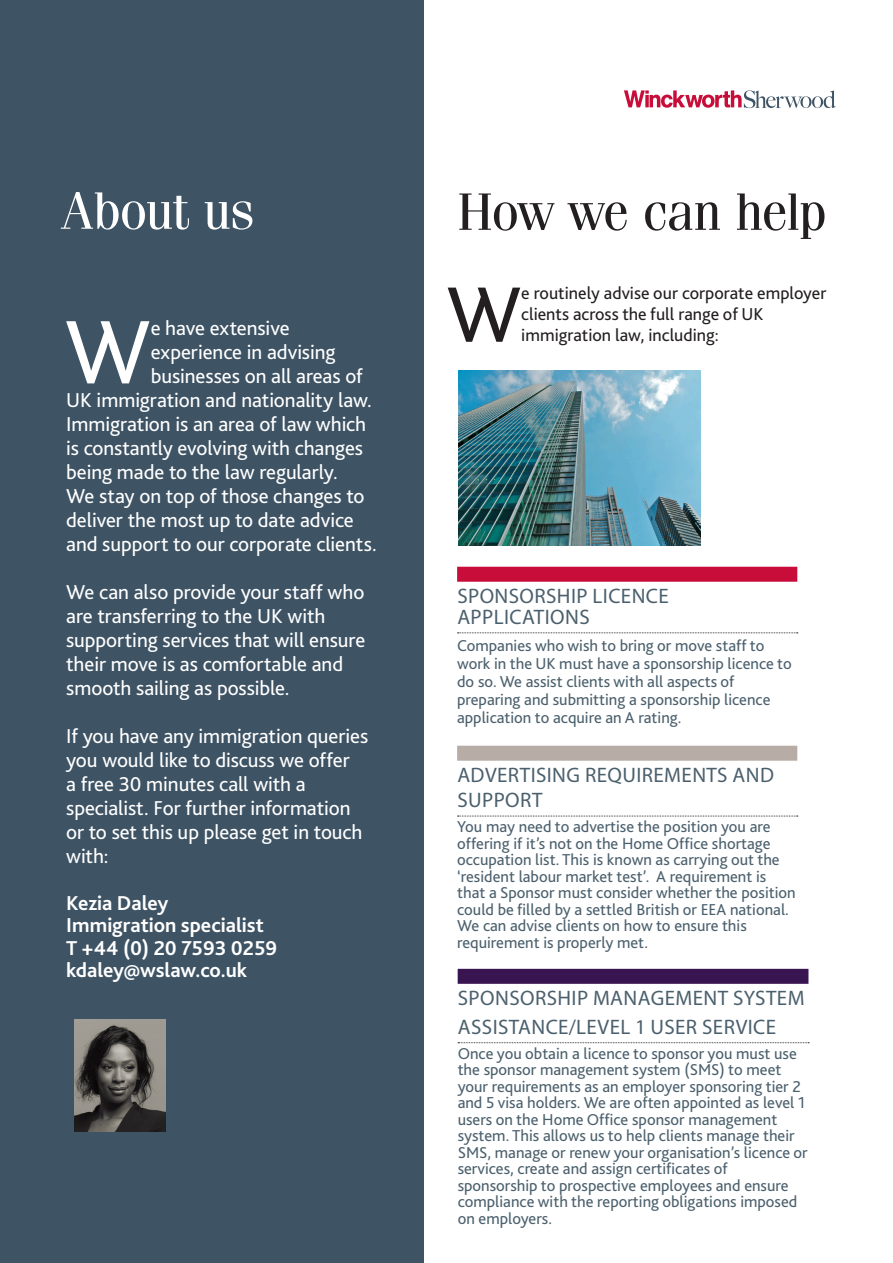
<style>
.page{position:relative;width:893px;height:1263px;background:#fff}
.page>*{position:absolute;margin:0;border:0;box-sizing:border-box;transform-origin:0 0}
.t1{font:93.9px "Bliss";color:#fff}
.Table_Body_Copy{font:81.75px "Bliss";color:#231f20}
.t2{font:52.5px "Fenice Std";letter-spacing:-.035em;color:#231f20}
.t3{font:52.5px "Fenice Std";letter-spacing:-.02em;color:#fff}
.t4{font:21px/24px "Bliss";letter-spacing:-.005em;color:#fff}
.Org_Team_Sector{font:21px/21px "Myriad Pro";letter-spacing:.02em;color:#4b606d}
.t5{font:700 21px "Bliss";color:#fff}
.Table_Body_Copy-2{font:18px/21px "Bliss";color:#231f20}
.Body_Text_10pt{font:16.5px/16.5px "Bliss";color:#4b606d}
</style>
<div class="page">
<div style="left:0;top:0;width:423px;height:1263px;background:#3e5364"></div>
<svg style="left:624px;top:90px;width:212px;height:18px"></svg>
<img style="left:74px;top:1019px;width:91px;height:113px">
<div style="left:457px;top:567px;width:340px;height:15px;background:#c80d3a"></div>
<svg style="left:457px;top:632px;width:341px;height:1px"></svg>
<div style="left:457px;top:746px;width:340px;height:15px;background:#b8ada6"></div>
<svg style="left:457px;top:816px;width:341px;height:1px"></svg>
<div style="left:458px;top:969px;width:350px;height:15px;background:#381451"></div>
<svg style="left:458px;top:1042px;width:351px;height:1px"></svg>
<img style="left:458px;top:371px;width:243px;height:174px">
<p class="t3" style="left:62px;top:179px;width:195px">About us</p>
<p class="t1" style="left:65px;top:294px;width:87px">W</p>
<p class="t4" style="left:151px;top:316px;width:140px">e have extensive</p>
<p class="t4" style="left:151px;top:340px;width:186px">experience in advising</p>
<p class="t4" style="left:151px;top:364px;width:213px">businesses on all areas of</p>
<p class="t4" style="left:66px;top:388px;width:307px">UK immigration and nationality law.</p>
<p class="t4" style="left:66px;top:412px;width:302px">Immigration is an area of law which</p>
<p class="t4" style="left:66px;top:436px;width:299px">is constantly evolving with changes</p>
<p class="t4" style="left:66px;top:460px;width:273px">being made to the law regularly.</p>
<p class="t4" style="left:66px;top:484px;width:300px">We stay on top of those changes to</p>
<p class="t4" style="left:66px;top:508px;width:289px">deliver the most up to date advice</p>
<p class="t4" style="left:66px;top:532px;width:312px">and support to our corporate clients.</p>
<p class="t4" style="left:66px;top:580px;width:301px">We can also provide your staff who are transferring to the UK with supporting services that will ensure their move is as comfortable and smooth sailing as possible.</p>
<p class="t4" style="left:66px;top:724px;width:304px">If you have any immigration queries you would like to discuss we offer<br>a free 30 minutes call with a specialist. For further information or to set this up please get in touch with:</p>
<p class="t5" style="left:66px;top:889px;width:104px">Kezia Daley</p>
<p class="t5" style="left:66px;top:912px;width:199px">Immigration specialist</p>
<p class="t5" style="left:66px;top:934px;width:213px">T +44 (0) 20 7593 0259</p>
<p class="t5" style="left:66px;top:957px;width:183px">kdaley@wslaw.co.uk</p>
<p class="t2" style="left:457px;top:180px;width:371px">How we can help</p>
<p class="Table_Body_Copy" style="left:447px;top:264px;width:76px">W</p>
<p class="Table_Body_Copy-2" style="left:521px;top:283px;width:307px">e routinely advise our corporate employer clients across the full range of UK immigration law, including:</p>
<p class="Org_Team_Sector" style="left:457px;top:585px;width:213px">SPONSORSHIP LICENCE<br>APPLICATIONS</p>
<p class="Body_Text_10pt" style="left:457px;top:636px;width:336px;line-height:18px">Companies who wish to bring or move staff to work in the UK must have a sponsorship licence to do so. We assist clients with all aspects of preparing and submitting a sponsorship licence application to acquire an A rating.</p>
<p class="Org_Team_Sector" style="left:457px;top:762px;width:318px;line-height:25.2px">ADVERTISING REQUIREMENTS AND<br>SUPPORT</p>
<p class="Body_Text_10pt" style="left:457px;top:818px;width:340px">You may need to advertise the position you are offering if it’s not on the Home Office shortage occupation list. This is known as carrying out the ‘resident labour market test’. A requirement is that a Sponsor must consider whether the position could be filled by a settled British or EEA national.<br>We can advise clients on how to ensure this requirement is properly met.</p>
<p class="Org_Team_Sector" style="left:458px;top:983px;width:348px;line-height:28.8px">SPONSORSHIP MANAGEMENT SYSTEM<br>ASSISTANCE/LEVEL 1 USER SERVICE</p>
<p class="Body_Text_10pt" style="left:458px;top:1045px;width:352px">Once you obtain a licence to sponsor you must use the sponsor management system (SMS) to meet your requirements as an employer sponsoring tier 2 and 5 visa holders. We are often appointed as level 1 users on the Home Office sponsor management system. This allows us to help clients manage their SMS, manage or renew your organisation’s licence or services, create and assign certificates of sponsorship to prospective employees and ensure compliance with the reporting obligations imposed on employers.</p>
</div>
